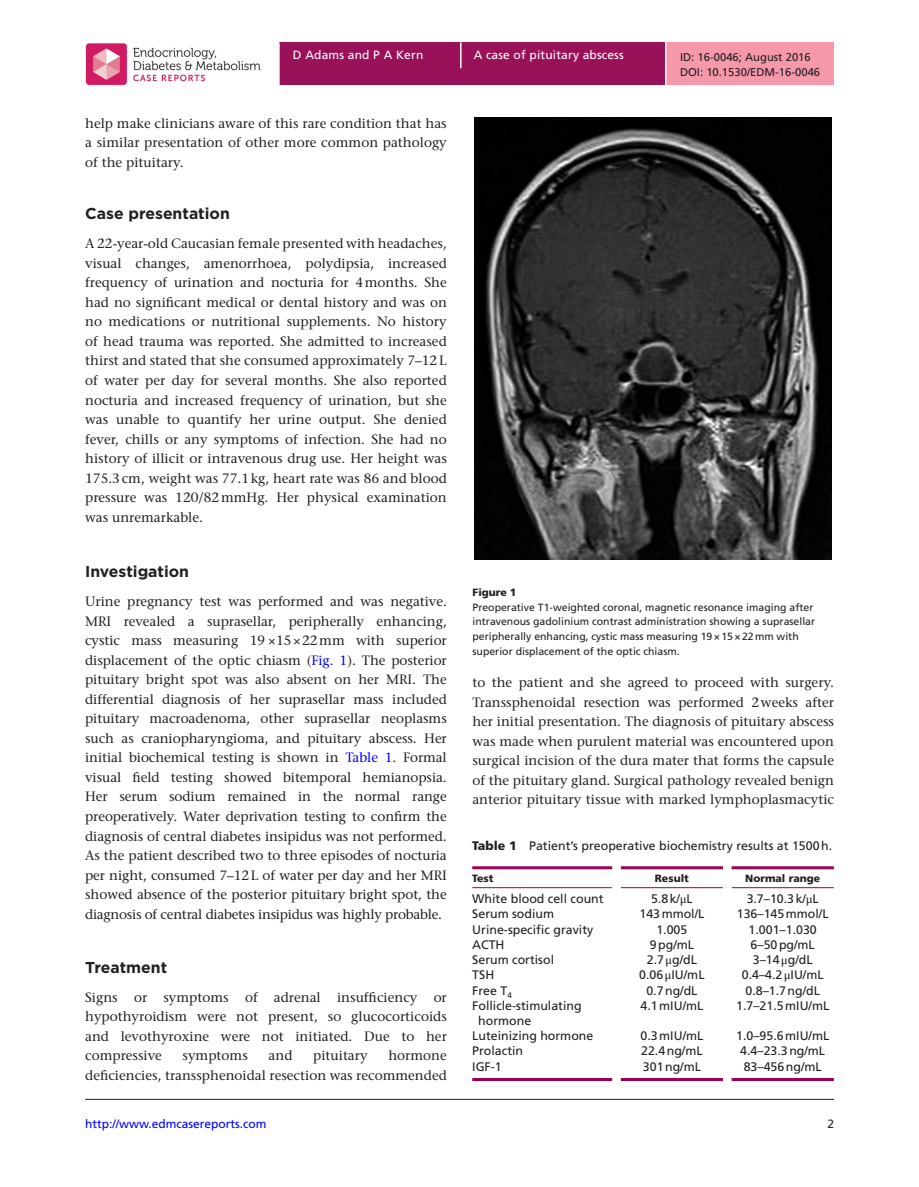
<style>
.page{position:relative;width:919px;height:1187px;background:#fff}
.page>*{position:absolute;margin:0;border:0;box-sizing:border-box;transform-origin:0 0}
.t1{font:700 15.75px "Gotham";color:#231f20}
.TXT{font:500 13.5px/19.5px "Stone Serif Std";color:#231f20;text-align:justify}
.TB{font:12.3px/14.7px "Frutiger LT Std";color:#231f20}
.TC{font:12.3px "Frutiger LT Std";color:#231f20}
.t2{font:12px "Frutiger LT Std";color:#00f}
.Chapter_Title{font:12px "Frutiger LT Std";letter-spacing:.015em;color:#fff}
.Author_Name{font:12px "Frutiger LT Std";letter-spacing:.015em;color:#fff}
.t3{font:12px "Frutiger LT Std";color:#231f20}
.t4{font:11.25px "Frutiger LT Std";color:#231f20}
.FC{font:10.5px/14.7px "Frutiger LT Std";color:#231f20}
.TCH{font:900 10.5px "Frutiger LT Std";color:#231f20}
.FC_head{font:900 10.5px "Frutiger LT Std";color:#231f20}
.s1{color:#00f}
.s2{font-weight:900}
.s3{font-family:"STIX General"}
</style>
<div class="page">
<div style="left:280px;top:43px;width:385px;height:42px;background:#991259"></div>
<div style="left:666px;top:43px;width:167px;height:42px;background:#f598a9"></div>
<svg style="left:460px;top:43px;width:1px;height:25px"></svg>
<img style="left:85px;top:43px;width:176px;height:42px">
<hr style="left:85px;top:1098px;width:749px;height:1px;background:#231f20">
<hr style="left:472px;top:866px;width:140px;height:3px;background:#9e0151">
<hr style="left:620px;top:866px;width:103px;height:3px;background:#9e0151">
<hr style="left:731px;top:866px;width:102px;height:3px;background:#9e0151">
<hr style="left:472px;top:1077px;width:140px;height:3px;background:#9e0151">
<hr style="left:620px;top:1077px;width:103px;height:3px;background:#9e0151">
<hr style="left:731px;top:1077px;width:102px;height:3px;background:#9e0151">
<svg style="left:472px;top:867px;width:361px;height:21px"></svg>
<img style="left:474px;top:118px;width:357px;height:441px">
<p class="Author_Name" style="left:293px;top:48px;width:132px">D Adams and P A Kern</p>
<p class="Chapter_Title" style="left:473px;top:48px;width:152px">A case of pituitary abscess</p>
<p class="t4" style="left:680px;top:51px;width:132px">ID: 16-0046; August 2016</p>
<p class="t4" style="left:680px;top:65px;width:142px">DOI: 10.1530/EDM-16-0046</p>
<p class="TXT" style="left:85px;top:113px;width:363px">help make clinicians aware of this rare condition that has a similar presentation of other more common pathology of the pituitary.</p>
<h1 class="t1" style="left:85px;top:203px;width:146px">Case presentation</h1>
<p class="TXT" style="left:85px;top:234px;width:363px">A 22-year-old Caucasian female presented with headaches, visual changes, amenorrhoea, polydipsia, increased frequency of urination and nocturia for 4months. She had no significant medical or dental history and was on no medications or nutritional supplements. No history of head trauma was reported. She admitted to increased thirst and stated that she consumed approximately 7–12L of water per day for several months. She also reported nocturia and increased frequency of urination, but she was unable to quantify her urine output. She denied fever, chills or any symptoms of infection. She had no history of illicit or intravenous drug use. Her height was 175.3cm, weight was 77.1kg, heart rate was 86 and blood pressure was 120/82mmHg. Her physical examination was unremarkable.</p>
<h1 class="t1" style="left:85px;top:561px;width:105px">Investigation</h1>
<p class="TXT" style="left:85px;top:592px;width:363px">Urine pregnancy test was performed and was negative.<br>MRI revealed a suprasellar, peripherally enhancing, cystic mass measuring 19 ×15×22mm with superior displacement of the optic chiasm (<span class="s1">Fig. 1</span>). The posterior pituitary bright spot was also absent on her MRI. The differential diagnosis of her suprasellar mass included pituitary macroadenoma, other suprasellar neoplasms such as craniopharyngioma, and pituitary abscess. Her initial biochemical testing is shown in <span class="s1">Table 1</span>. Formal visual field testing showed bitemporal hemianopsia.<br>Her serum sodium remained in the normal range preoperatively. Water deprivation testing to confirm the diagnosis of central diabetes insipidus was not performed.<br>As the patient described two to three episodes of nocturia per night, consumed 7–12L of water per day and her MRI showed absence of the posterior pituitary bright spot, the diagnosis of central diabetes insipidus was highly probable.</p>
<h1 class="t1" style="left:85px;top:956px;width:84px">Treatment</h1>
<p class="TXT" style="left:85px;top:987px;width:363px">Signs or symptoms of adrenal insufficiency or hypothyroidism were not present, so glucocorticoids and levothyroxine were not initiated. Due to her compressive</p>
<p class="TXT" style="left:85px;top:1045px;width:363px;text-align:right">hormone<br>deficiencies, transsphenoidal resection was recommended</p>
<p class="TXT" style="left:183px;top:1045px;width:67px">symptoms</p>
<p class="TXT" style="left:268px;top:1045px;width:25px">and</p>
<p class="TXT" style="left:313px;top:1045px;width:56px">pituitary</p>
<p class="FC_head" style="left:472px;top:586px;width:45px">Figure 1</p>
<p class="FC" style="left:472px;top:600px;width:344px">Preoperative T1-weighted coronal, magnetic resonance imaging after intravenous gadolinium contrast administration showing a suprasellar peripherally enhancing, cystic mass measuring 19×15×22mm with superior displacement of the optic chiasm.</p>
<p class="TXT" style="left:472px;top:673px;width:363px">to the patient and she agreed to proceed with surgery.<br>Transsphenoidal resection was performed 2weeks after her initial presentation. The diagnosis of pituitary abscess was made when purulent material was encountered upon surgical incision of the dura mater that forms the capsule of the pituitary gland. Surgical pathology revealed benign anterior pituitary tissue with marked lymphoplasmacytic</p>
<p class="TC" style="left:472px;top:838px;width:361px"><span class="s2">Table 1</span> Patient’s preoperative biochemistry results at 1500h.</p>
<p class="TCH" style="left:472px;top:871px;width:23px">Test</p>
<p class="TCH" style="left:655px;top:871px;width:35px">Result</p>
<p class="TCH" style="left:745px;top:871px;width:76px">Normal range</p>
<p class="TB" style="left:472px;top:891px;width:133px">White blood cell count</p>
<p class="TB" style="left:651px;top:891px;width:43px">5.8k/<span class="s3">μ</span>L</p>
<p class="TB" style="left:746px;top:891px;width:74px">3.7–10.3k/<span class="s3">μ</span>L</p>
<p class="TB" style="left:472px;top:906px;width:83px">Serum sodium</p>
<p class="TB" style="left:639px;top:906px;width:66px">143mmol/L</p>
<p class="TB" style="left:736px;top:906px;width:93px">136–145mmol/L</p>
<p class="TB" style="left:472px;top:921px;width:123px">Urine-specific gravity</p>
<p class="TB" style="left:656px;top:921px;width:32px">1.005</p>
<p class="TB" style="left:748px;top:921px;width:70px">1.001–1.030</p>
<p class="TB" style="left:472px;top:937px;width:34px">ACTH</p>
<p class="TB" style="left:649px;top:937px;width:46px">9pg/mL</p>
<p class="TB" style="left:750px;top:937px;width:66px">6–50pg/mL</p>
<p class="TB" style="left:472px;top:952px;width:83px">Serum cortisol</p>
<p class="TB" style="left:646px;top:952px;width:52px">2.7<span class="s3">μ</span>g/dL</p>
<p class="TB" style="left:752px;top:952px;width:61px">3–14<span class="s3">μ</span>g/dL</p>
<p class="TB" style="left:472px;top:967px;width:24px">TSH</p>
<p class="TB" style="left:639px;top:967px;width:67px">0.06<span class="s3">μ</span>IU/mL</p>
<p class="TB" style="left:741px;top:967px;width:83px">0.4–4.2<span class="s3">μ</span>IU/mL</p>
<p class="TB" style="left:472px;top:983px;width:41px">Free T<sub>4</sub></p>
<p class="TB" style="left:646px;top:983px;width:53px">0.7ng/dL</p>
<p class="TB" style="left:745px;top:983px;width:76px">0.8–1.7ng/dL</p>
<p class="TB" style="left:478px;top:998px;width:105px;text-indent:-6px">Follicle-stimulating hormone</p>
<p class="TB" style="left:640px;top:998px;width:64px">4.1mIU/mL</p>
<p class="TB" style="left:736px;top:998px;width:95px">1.7–21.5mIU/mL</p>
<p class="TB" style="left:472px;top:1028px;width:123px">Luteinizing hormone</p>
<p class="TB" style="left:640px;top:1028px;width:64px">0.3mIU/mL</p>
<p class="TB" style="left:736px;top:1028px;width:95px">1.0–95.6mIU/mL</p>
<p class="TB" style="left:472px;top:1043px;width:52px">Prolactin</p>
<p class="TB" style="left:641px;top:1043px;width:63px">22.4ng/mL</p>
<p class="TB" style="left:740px;top:1043px;width:86px">4.4–23.3ng/mL</p>
<p class="TB" style="left:472px;top:1058px;width:31px">IGF-1</p>
<p class="TB" style="left:643px;top:1058px;width:59px">301ng/mL</p>
<p class="TB" style="left:743px;top:1058px;width:79px">83–456ng/mL</p>
<p class="t2" style="left:85px;top:1116px;width:183px">http://www.edmcasereports.com</p>
<p class="t3" style="left:827px;top:1116px;width:8px">2</p>
</div>
